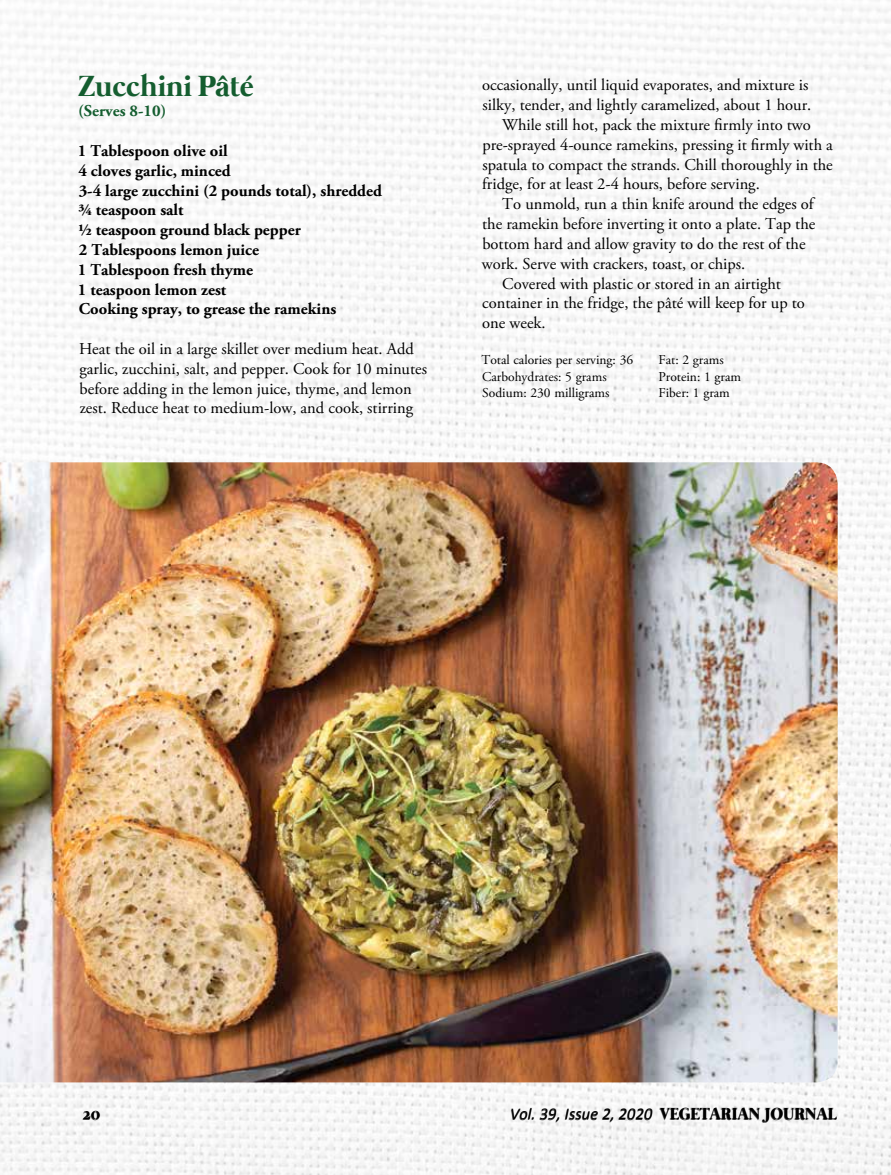
<style>
.page{position:relative;width:891px;height:1175px;background:#fff}
.page>*{position:absolute;margin:0;border:0;box-sizing:border-box;transform-origin:0 0}
.t1{font:700 30px "Mermaid";color:#145d2f}
.t2{font:16.5px/19.8px "Adobe Garamond Pro";color:#000}
.t3{font:700 16.5px/19.8px "Adobe Garamond Pro";color:#000}
.t4{font:16.5px "Adobe Garamond Pro";letter-spacing:-.055em;color:#000}
.t5{font:italic 16.5px "Calibri";color:#000}
.t6{font:700 16.5px "Adobe Garamond Pro";color:#145d2f}
.t7{font:700 16.5px "Mermaid";color:#000}
.t8{font:13.5px "Adobe Garamond Pro";color:#000}
.s1{font-family:"Mermaid";font-weight:700;font-style:normal}
</style>
<div class="page">
<img style="left:0;top:0;width:891px;height:1174px">
<img style="left:0;top:462px;width:838px;height:620px">
<h1 class="t1" style="left:78px;top:69px;width:177px">Zucchini Pâté</h1>
<p class="t6" style="left:78px;top:101px;width:90px">(Serves 8-10)</p>
<p class="t3" style="left:78px;top:141px;width:306px">1 Tablespoon olive oil<br>4 cloves garlic, minced<br>3-4 large zucchini (2 pounds total), shredded ¾ teaspoon salt<br>½ teaspoon ground black pepper<br>2 Tablespoons lemon juice<br>1 Tablespoon fresh thyme<br>1 teaspoon lemon zest<br>Cooking spray, to grease the ramekins</p>
<p class="t2" style="left:79px;top:339px;width:350px">Heat the oil in a large skillet over medium heat. Add garlic, zucchini, salt, and pepper. Cook for 10 minutes before adding in the lemon juice, thyme, and lemon zest. Reduce heat to medium-low, and cook, stirring</p>
<p class="t2" style="left:482px;top:76px;width:328px">occasionally, until liquid evaporates, and mixture is</p>
<p class="t2" style="left:483px;top:96px;width:330px">silky, tender, and lightly caramelized, about 1 hour.</p>
<p class="t2" style="left:502px;top:115px;width:310px">While still hot, pack the mixture firmly into two</p>
<p class="t2" style="left:482px;top:135px;width:352px">pre-sprayed 4-ounce ramekins, pressing it firmly with a</p>
<p class="t2" style="left:483px;top:155px;width:352px">spatula to compact the strands. Chill thoroughly in the</p>
<p class="t4" style="left:482px;top:174px;width:279px">fridge, for at least 2-4 hours, before serving.</p>
<p class="t2" style="left:502px;top:195px;width:315px">To unmold, run a thin knife around the edges of</p>
<p class="t2" style="left:482px;top:214px;width:335px">the ramekin before inverting it onto a plate. Tap the</p>
<p class="t2" style="left:482px;top:234px;width:325px">bottom hard and allow gravity to do the rest of the</p>
<p class="t2" style="left:482px;top:254px;width:265px">work. Serve with crackers, toast, or chips.</p>
<p class="t2" style="left:502px;top:274px;width:280px">Covered with plastic or stored in an airtight</p>
<p class="t2" style="left:482px;top:294px;width:324px">container in the fridge, the pâté will keep for up to</p>
<p class="t2" style="left:482px;top:313px;width:65px">one week.</p>
<p class="t8" style="left:481px;top:352px;width:153px">Total calories per serving: 36</p>
<p class="t8" style="left:659px;top:352px;width:67px">Fat: 2 grams</p>
<p class="t8" style="left:482px;top:368px;width:126px">Carbohydrates: 5 grams</p>
<p class="t8" style="left:659px;top:368px;width:84px">Protein: 1 gram</p>
<p class="t8" style="left:482px;top:385px;width:129px">Sodium: 230 milligrams</p>
<p class="t8" style="left:659px;top:385px;width:73px">Fiber: 1 gram</p>
<p class="t7" style="left:83px;top:1104px;width:19px">20</p>
<p class="t5" style="left:510px;top:1102px;width:328px">Vol. 39, Issue 2, 2020 <span class="s1">VEGETARIAN JOURNAL</span></p>
</div>
